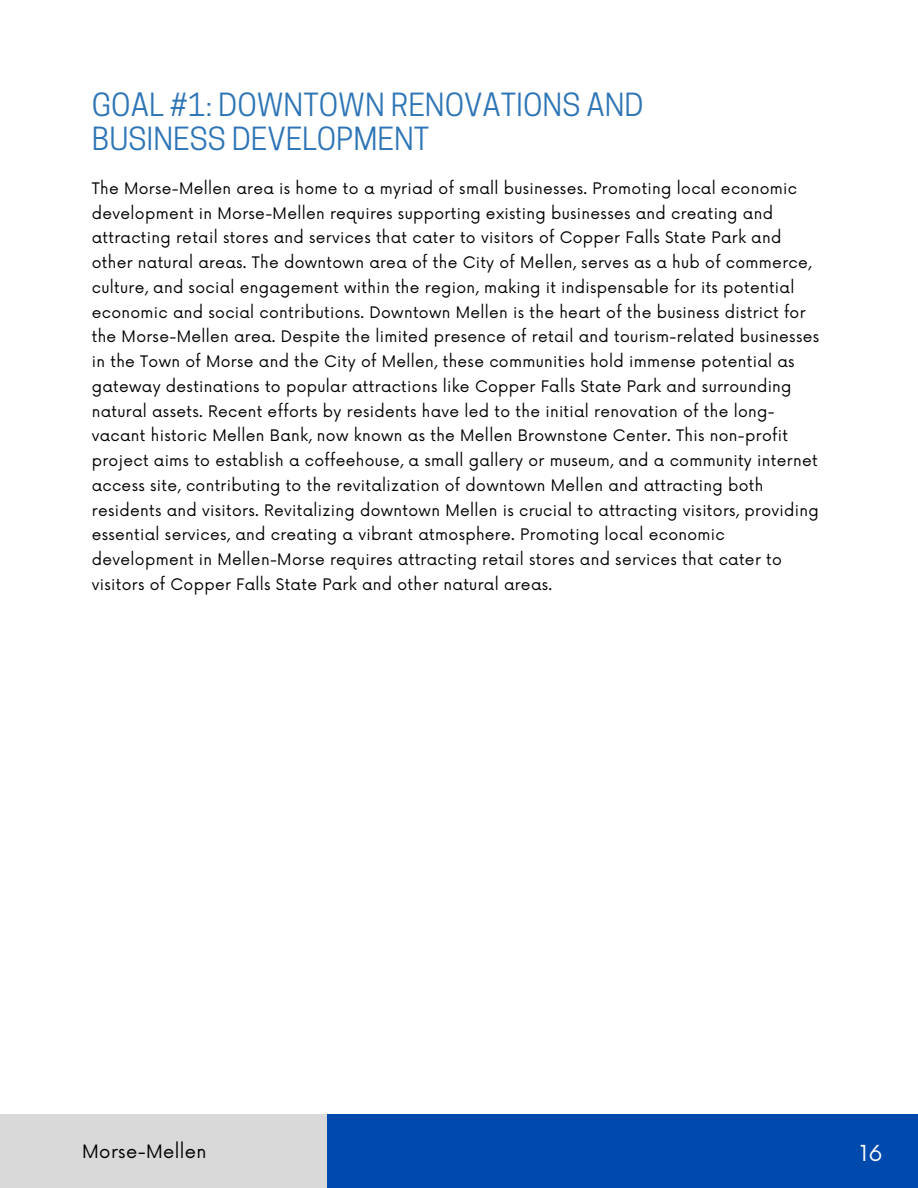
<style>
.page{position:relative;width:918px;height:1188px;background:#fff}
.page>*{position:absolute;margin:0;border:0;box-sizing:border-box;transform-origin:0 0}
.t1{font:30px/33.8px "Cooper Hewitt";color:#2e75b6}
.t2{font:21.45px "Now";color:#fff}
.t3{font:18px "Now";letter-spacing:.02em;color:#000}
.t4{font:15.45px/24.8px "Now";letter-spacing:.02em;color:#000}
</style>
<div class="page">
<div style="left:0;top:1114px;width:327px;height:74px;background:#d9d9d9"></div>
<div style="left:327px;top:1114px;width:591px;height:74px;background:#004aad"></div>
<h1 class="t1" style="left:92px;top:92px;width:553px">GOAL #1: DOWNTOWN RENOVATIONS AND<br>BUSINESS DEVELOPMENT</h1>
<p class="t4" style="left:92px;top:177px;width:729px">The Morse-Mellen area is home to a myriad of small businesses. Promoting local economic development in Morse-Mellen requires supporting existing businesses and creating and attracting retail stores and services that cater to visitors of Copper Falls State Park and other natural areas. The downtown area of the City of Mellen, serves as a hub of commerce, culture, and social engagement within the region, making it indispensable for its potential economic and social contributions. Downtown Mellen is the heart of the business district for the Morse-Mellen area. Despite the limited presence of retail and tourism-related businesses in the Town of Morse and the City of Mellen, these communities hold immense potential as gateway destinations to popular attractions like Copper Falls State Park and surrounding natural assets. Recent efforts by residents have led to the initial renovation of the long&shy;vacant historic Mellen Bank, now known as the Mellen Brownstone Center. This non-profit project aims to establish a coffeehouse, a small gallery or museum, and a community internet access site, contributing to the revitalization of downtown Mellen and attracting both residents and visitors. Revitalizing downtown Mellen is crucial to attracting visitors, providing essential services, and creating a vibrant atmosphere. Promoting local economic development in Mellen-Morse requires attracting retail stores and services that cater to visitors of Copper Falls State Park and other natural areas.</p>
<p class="t3" style="left:82px;top:1141px;width:126px">Morse-Mellen</p>
<h2 class="t2" style="left:860px;top:1142px;width:24px">16</h2>
</div>
